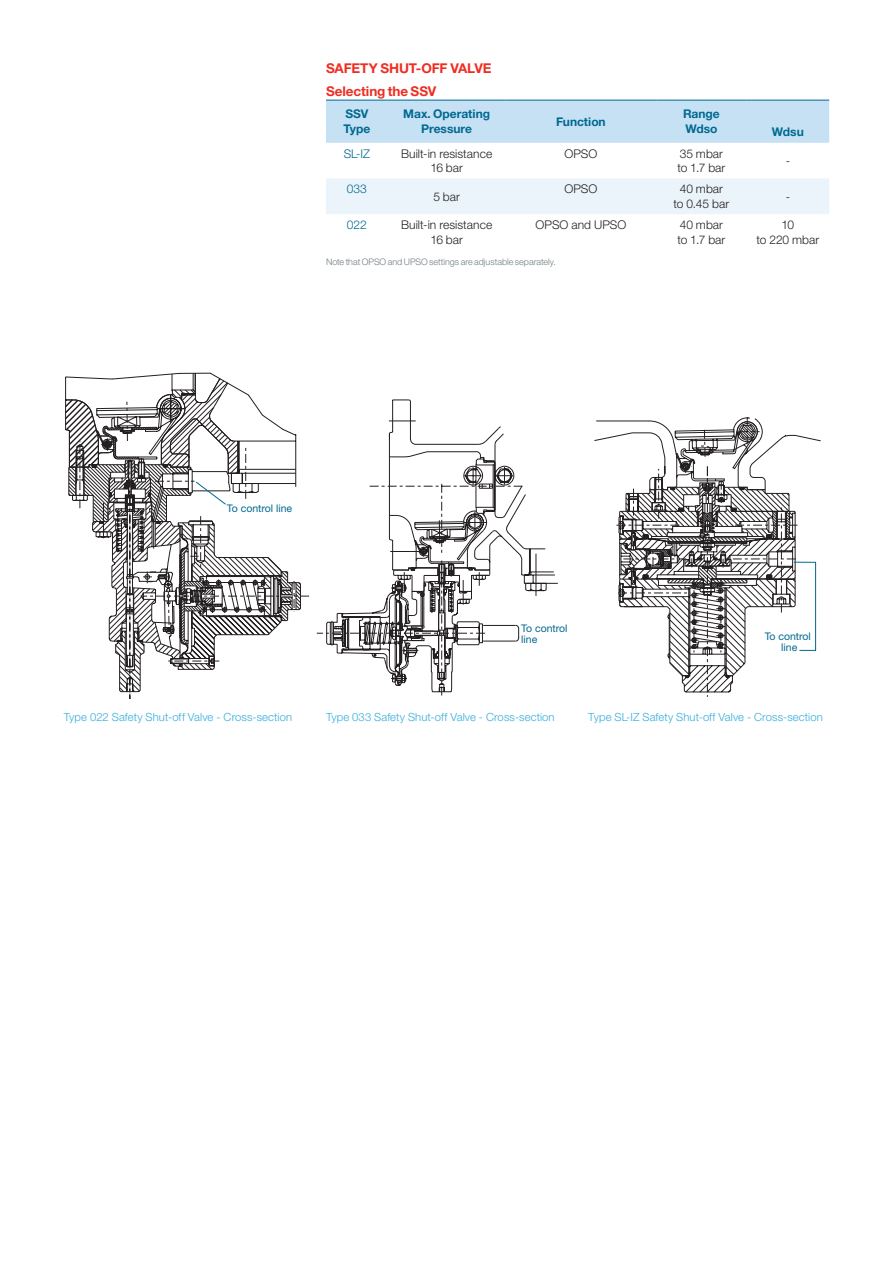
<style>
.page{position:relative;width:893px;height:1263px;background:#fff}
.page>*{position:absolute;margin:0;border:0;box-sizing:border-box;transform-origin:0 0}
.Section_Title{font:700 13.5px "Helvetica Neue LT Std";letter-spacing:-.01em;color:#ee2e22}
.Table_Title{font:700 13.5px "Helvetica Neue LT Std";letter-spacing:-.005em;color:#ee2e22}
.Table_Body{font:300 12px "Helvetica Neue LT Std";color:#231f20}
.Table_2_Header{font:700 12px "Helvetica Neue LT Std";color:#006991}
.Table_Body-2{font:300 12px "Helvetica Neue LT Std";color:#006991}
.t1{font:300 11.25px "Helvetica Neue LT Std";letter-spacing:.01em;color:#36acdd}
.t2{font:10.5px/10.6px "Helvetica Neue LT Std";color:#006991;text-align:center}
.Legal_Grey{font:300 9px "Helvetica Neue LT Std";letter-spacing:-.005em;color:#717d84}
</style>
<div class="page">
<svg style="left:616px;top:417px;width:200px;height:280px"></svg>
<svg style="left:317px;top:400px;width:241px;height:296px"></svg>
<svg style="left:65px;top:373px;width:244px;height:326px"></svg>
<div style="left:326px;top:101px;width:503px;height:42px;background:#c5e1f3"></div>
<div style="left:326px;top:179px;width:503px;height:35px;background:#ebf4fb"></div>
<hr style="left:747px;top:100px;width:82px;height:1px;background:#006991">
<hr style="left:326px;top:100px;width:62px;height:1px;background:#006991">
<hr style="left:388px;top:100px;width:118px;height:1px;background:#006991">
<hr style="left:506px;top:100px;width:150px;height:1px;background:#006991">
<hr style="left:656px;top:100px;width:91px;height:1px;background:#006991">
<p class="Section_Title" style="left:326px;top:60px;width:167px">SAFETY SHUT-OFF VALVE</p>
<p class="Table_Title" style="left:326px;top:83px;width:112px">Selecting the SSV</p>
<p class="Table_2_Header" style="left:345px;top:107px;width:25px">SSV</p>
<p class="Table_2_Header" style="left:343px;top:122px;width:28px">Type</p>
<p class="Table_2_Header" style="left:403px;top:107px;width:88px">Max. Operating</p>
<p class="Table_2_Header" style="left:421px;top:122px;width:52px">Pressure</p>
<p class="Table_2_Header" style="left:556px;top:114px;width:51px">Function</p>
<p class="Table_2_Header" style="left:683px;top:107px;width:38px">Range</p>
<p class="Table_2_Header" style="left:685px;top:122px;width:34px">Wdso</p>
<p class="Table_2_Header" style="left:772px;top:125px;width:33px">Wdsu</p>
<p class="Table_Body-2" style="left:344px;top:146px;width:28px">SL-IZ</p>
<p class="Table_Body" style="left:401px;top:146px;width:93px">Built-in resistance</p>
<p class="Table_Body" style="left:430px;top:160px;width:34px">16 bar</p>
<p class="Table_Body" style="left:564px;top:146px;width:34px">OPSO</p>
<p class="Table_Body" style="left:680px;top:146px;width:45px">35 mbar</p>
<p class="Table_Body" style="left:677px;top:160px;width:50px">to 1.7 bar</p>
<p class="Table_Body" style="left:786px;top:153px;width:6px">-</p>
<p class="Table_Body-2" style="left:347px;top:182px;width:22px">033</p>
<p class="Table_Body" style="left:433px;top:189px;width:28px">5 bar</p>
<p class="Table_Body" style="left:564px;top:182px;width:34px">OPSO</p>
<p class="Table_Body" style="left:680px;top:182px;width:45px">40 mbar</p>
<p class="Table_Body" style="left:673px;top:196px;width:57px">to 0.45 bar</p>
<p class="Table_Body" style="left:786px;top:189px;width:6px">-</p>
<p class="Table_Body-2" style="left:347px;top:218px;width:21px">022</p>
<p class="Table_Body" style="left:401px;top:218px;width:93px">Built-in resistance</p>
<p class="Table_Body" style="left:430px;top:232px;width:34px">16 bar</p>
<p class="Table_Body" style="left:536px;top:218px;width:92px">OPSO and UPSO</p>
<p class="Table_Body" style="left:680px;top:218px;width:45px">40 mbar</p>
<p class="Table_Body" style="left:677px;top:232px;width:50px">to 1.7 bar</p>
<p class="Table_Body" style="left:781px;top:218px;width:14px">10</p>
<p class="Table_Body" style="left:756px;top:232px;width:64px">to 220 mbar</p>
<p class="Legal_Grey" style="left:326px;top:256px;width:231px">Note that OPSO and UPSO settings are adjustable separately.</p>
<p class="t2" style="left:227px;top:502px;width:67px">To control line</p>
<p class="t1" style="left:64px;top:710px;width:230px">Type 022 Safety Shut-off Valve - Cross-section</p>
<p class="t2" style="left:521px;top:623px;width:48px;text-align:left">To control line</p>
<p class="t2" style="left:765px;top:631px;width:48px">To control line</p>
<p class="t1" style="left:326px;top:710px;width:230px">Type 033 Safety Shut-off Valve - Cross-section</p>
<p class="t1" style="left:588px;top:710px;width:236px">Type SL-IZ Safety Shut-off Valve - Cross-section</p>
</div>
